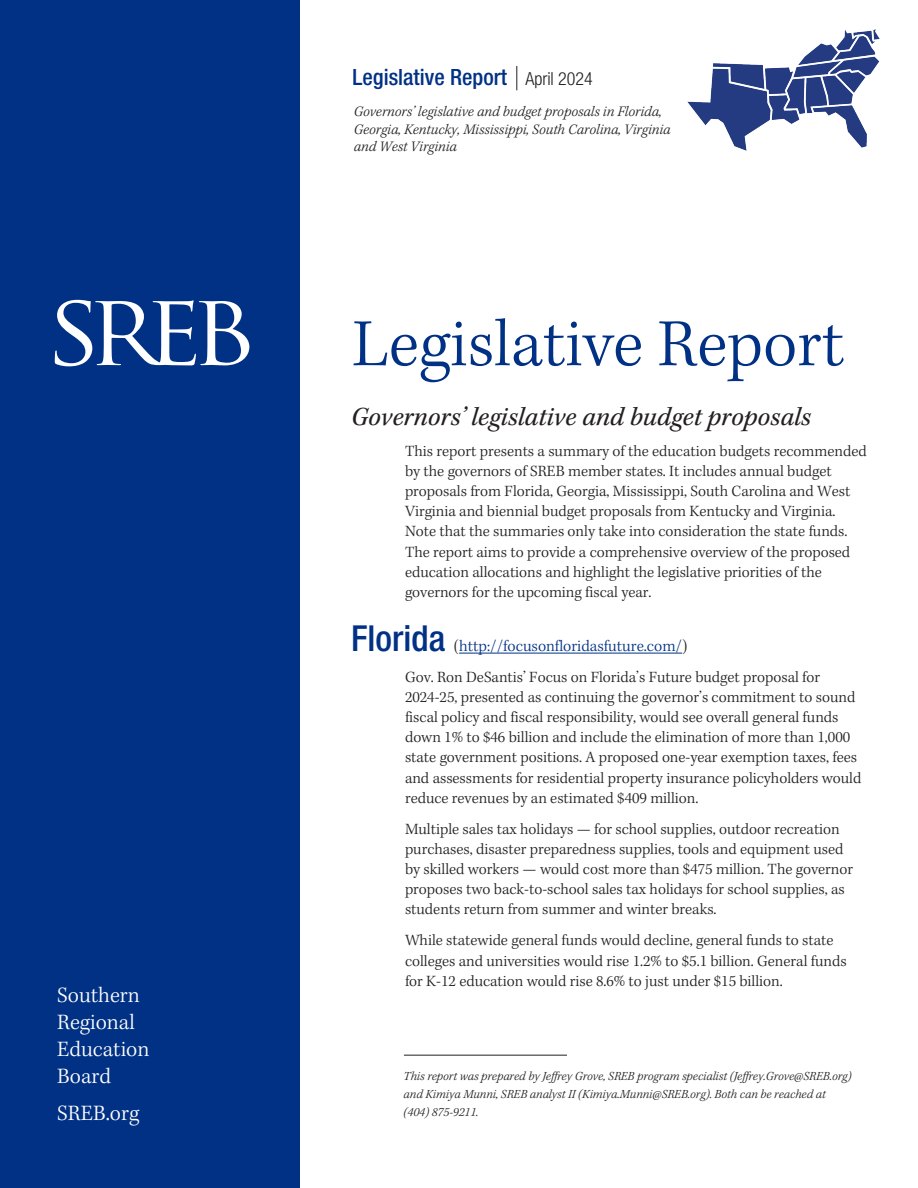
<style>
.page{position:relative;width:918px;height:1188px;background:#fff}
.page>*{position:absolute;margin:0;border:0;box-sizing:border-box;transform-origin:0 0}
.t1{font:300 69px "Kepler Std";color:#003185}
.head{font:italic 26.85px "Kepler Std";color:#231f20}
.t2{font:300 22.5px/27px "Kepler Std";color:#fff}
.t3{font:500 condensed 22.35px "Helvetica Neue LT Pro";color:#003185}
.t4{font:300 16.5px "Kepler Std";color:#003185}
.text{font:300 16.05px/20.1px "Kepler Std";color:#231f20}
.italic{font:italic 300 15px/18px "Kepler Std";color:#231f20}
.text-2{font:italic 300 12.75px/18px "Kepler Std";color:#231f20}
.s1{font-weight:300;font-size:18px;color:#231f20}
.s2{font-family:"Helvetica Neue LT Pro";font-weight:500;font-stretch:condensed;font-size:35.85px}
.s3{color:#231f20}
</style>
<div class="page">
<svg style="left:516px;top:66px;width:1px;height:24px"></svg>
<hr style="left:459px;top:653px;width:223px;height:1px;background:#003185">
<div style="left:0;top:0;width:300px;height:1188px;background:#003185"></div>
<svg style="left:55px;top:300px;width:194px;height:66px"></svg>
<img style="left:687px;top:30px;width:193px;height:121px">
<hr style="left:404px;top:1055px;width:163px;height:1px;background:#231f20">
<p class="t2" style="left:57px;top:982px;width:94px">Southern<br>Regional<br>Education<br>Board</p>
<p class="t2" style="left:57px;top:1101px;width:83px">SREB.org</p>
<p class="t3" style="left:353px;top:64px;width:242px">Legislative Report <span class="s1">April 2024</span></p>
<p class="italic" style="left:354px;top:102px;width:318px">Governors’ legislative and budget proposals in Florida,<br>Georgia, Kentucky, Mississippi, South Carolina, Virginia and West Virginia</p>
<p class="t1" style="left:352px;top:305px;width:493px">Legislative Report</p>
<p class="head" style="left:351px;top:401px;width:461px">Governors’ legislative and budget proposals</p>
<p class="text" style="left:405px;top:441px;width:463px">This report presents a summary of the education budgets recommended by the governors of SREB member states. It includes annual budget proposals from Florida, Georgia, Mississippi, South Carolina and West Virginia and biennial budget proposals from Kentucky and Virginia.<br>Note that the summaries only take into consideration the state funds.<br>The report aims to provide a comprehensive overview of the proposed education allocations and highlight the legislative priorities of the governors for the upcoming fiscal year.</p>
<p class="t4" style="left:351px;top:636px;width:338px"><span class="s2">Florida</span> <span class="s3">(</span>http://focusonfloridasfuture.com/<span class="s3">)</span></p>
<p class="text" style="left:405px;top:667px;width:458px">Gov. Ron DeSantis’ Focus on Florida’s Future budget proposal for 2024-25, presented as continuing the governor’s commitment to sound fiscal policy and fiscal responsibility, would see overall general funds down 1% to $46 billion and include the elimination of more than 1,000 state government positions. A proposed one-year exemption taxes, fees and assessments for residential property insurance policyholders would reduce revenues by an estimated $409 million.</p>
<p class="text" style="left:405px;top:819px;width:450px">Multiple sales tax holidays — for school supplies, outdoor recreation purchases, disaster preparedness supplies, tools and equipment used by skilled workers — would cost more than $475 million. The governor proposes two back-to-school sales tax holidays for school supplies, as students return from summer and winter breaks.</p>
<p class="text" style="left:405px;top:931px;width:443px">While statewide general funds would decline, general funds to state colleges and universities would rise 1.2% to $5.1 billion. General funds for K-12 education would rise 8.6% to just under $15 billion.</p>
<p class="text-2" style="left:404px;top:1068px;width:449px">This report was prepared by Jeffrey Grove, SREB program specialist (Jeffrey.Grove@SREB.org) and Kimiya Munni, SREB analyst II (Kimiya.Munni@SREB.org). Both can be reached at (404) 875-9211.</p>
</div>
